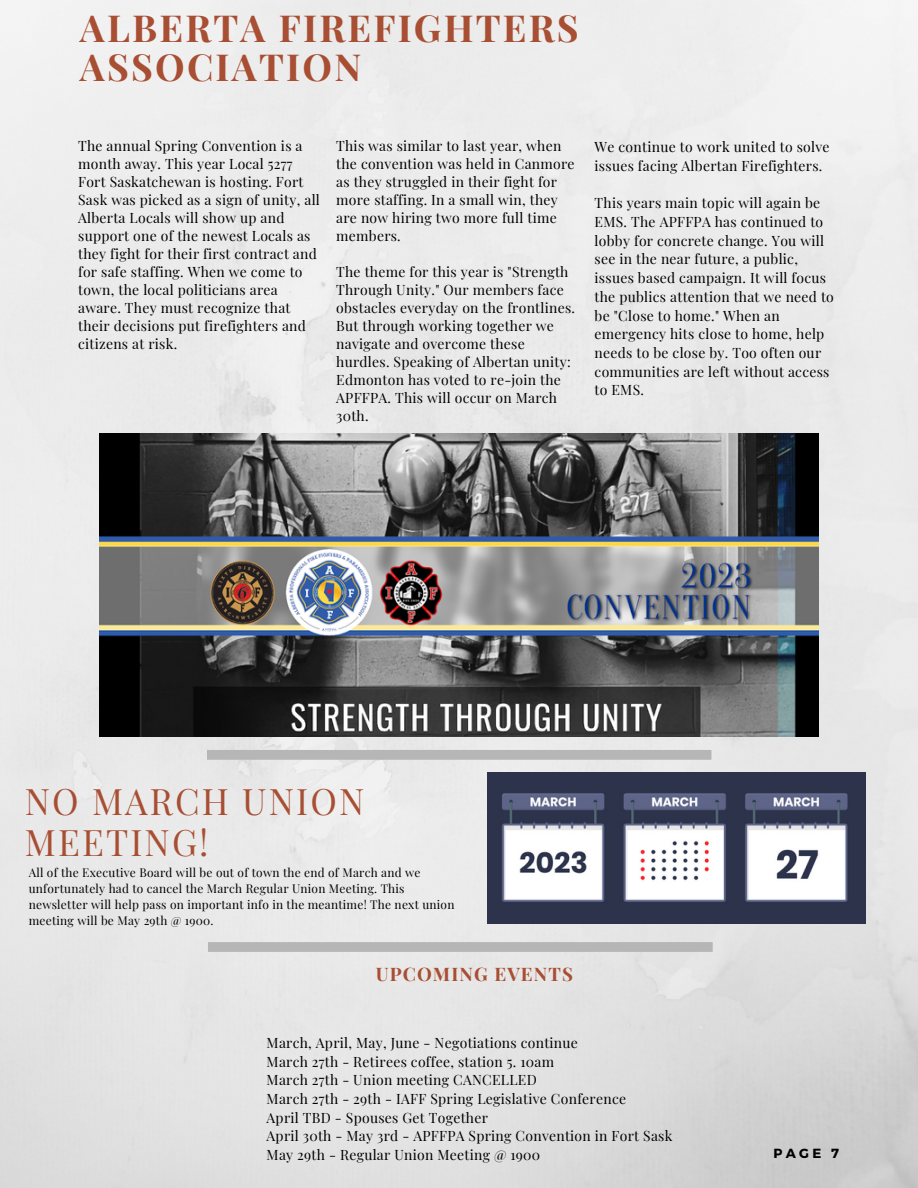
<style>
.page{position:relative;width:918px;height:1188px;background:#fff}
.page>*{position:absolute;margin:0;border:0;box-sizing:border-box;transform-origin:0 0}
.t1{font:700 37.35px/39.2px "Playfair Display";letter-spacing:.06em;color:#a84e33}
.t2{font:35.7px/40.5px "Playfair Display";letter-spacing:.06em;color:#a84e33}
.t3{font:700 18.75px "Playfair Display";letter-spacing:.06em;color:#a84e33}
.t4{font:13.95px/18px "Playfair Display";letter-spacing:.02em;color:#000}
.t5{font:700 13.2px "Montserrat";color:#000}
.t6{font:11.85px/15.9px "Playfair Display";letter-spacing:.02em;color:#000}
</style>
<div class="page">
<img style="left:0;top:0;width:918px;height:1188px">
<img style="left:100px;top:434px;width:718px;height:302px">
<svg style="left:207px;top:750px;width:504px;height:10px;background:#b7b7b7"></svg>
<img style="left:487px;top:772px;width:378px;height:151px">
<div style="left:208px;top:942px;width:505px;height:10px;background:#b6b6b6"></div>
<h1 class="t1" style="left:80px;top:7px;width:500px">ALBERTA FIREFIGHTERS<br>ASSOCIATION</h1>
<p class="t4" style="left:78px;top:137px;width:243px">The annual Spring Convention is a month away. This year Local 5277<br>Fort Saskatchewan is hosting. Fort<br>Sask was picked as a sign of unity, all<br>Alberta Locals will show up and support one of the newest Locals as they fight for their first contract and for safe staffing. When we come to town, the local politicians area aware. They must recognize that their decisions put firefighters and citizens at risk.</p>
<p class="t4" style="left:595px;top:137px;width:236px;line-height:18.8px">We continue to work united to solve issues facing Albertan Firefighters.</p>
<p class="t4" style="left:336px;top:137px;width:240px">This was similar to last year, when the convention was held in Canmore as they struggled in their fight for more staffing. In a small win, they are now hiring two more full time members.</p>
<p class="t4" style="left:336px;top:263px;width:240px">The theme for this year is "Strength<br>Through Unity." Our members face obstacles everyday on the frontlines.<br>But through working together we navigate and overcome these hurdles. Speaking of Albertan unity:<br>Edmonton has voted to re-join the<br>APFFPA. This will occur on March<br>30th.</p>
<p class="t4" style="left:595px;top:193px;width:241px;line-height:18.8px">This years main topic will again be<br>EMS. The APFFPA has continued to lobby for concrete change. You will see in the near future, a public, issues based campaign. It will focus the publics attention that we need to be "Close to home." When an emergency hits close to home, help needs to be close by. Too often our communities are left without access to EMS.</p>
<h2 class="t2" style="left:25px;top:780px;width:341px">NO MARCH UNION<br>MEETING!</h2>
<p class="t6" style="left:29px;top:864px;width:427px">All of the Executive Board will be out of town the end of March and we unfortunately had to cancel the March Regular Union Meeting. This newsletter will help pass on important info in the meantime! The next union meeting will be May 29th @ 1900.</p>
<h3 class="t3" style="left:376px;top:961px;width:199px">UPCOMING EVENTS</h3>
<p class="t4" style="left:267px;top:1033px;width:407px;line-height:18.8px">March, April, May, June - Negotiations continue<br>March 27th - Retirees coffee, station 5. 10am<br>March 27th - Union meeting CANCELLED<br>March 27th - 29th - IAFF Spring Legislative Conference<br>April TBD - Spouses Get Together<br>April 30th - May 3rd - APFFPA Spring Convention in Fort Sask May 29th - Regular Union Meeting @ 1900</p>
<p class="t5" style="left:773px;top:1145px;width:67px">PAGE 7</p>
</div>
